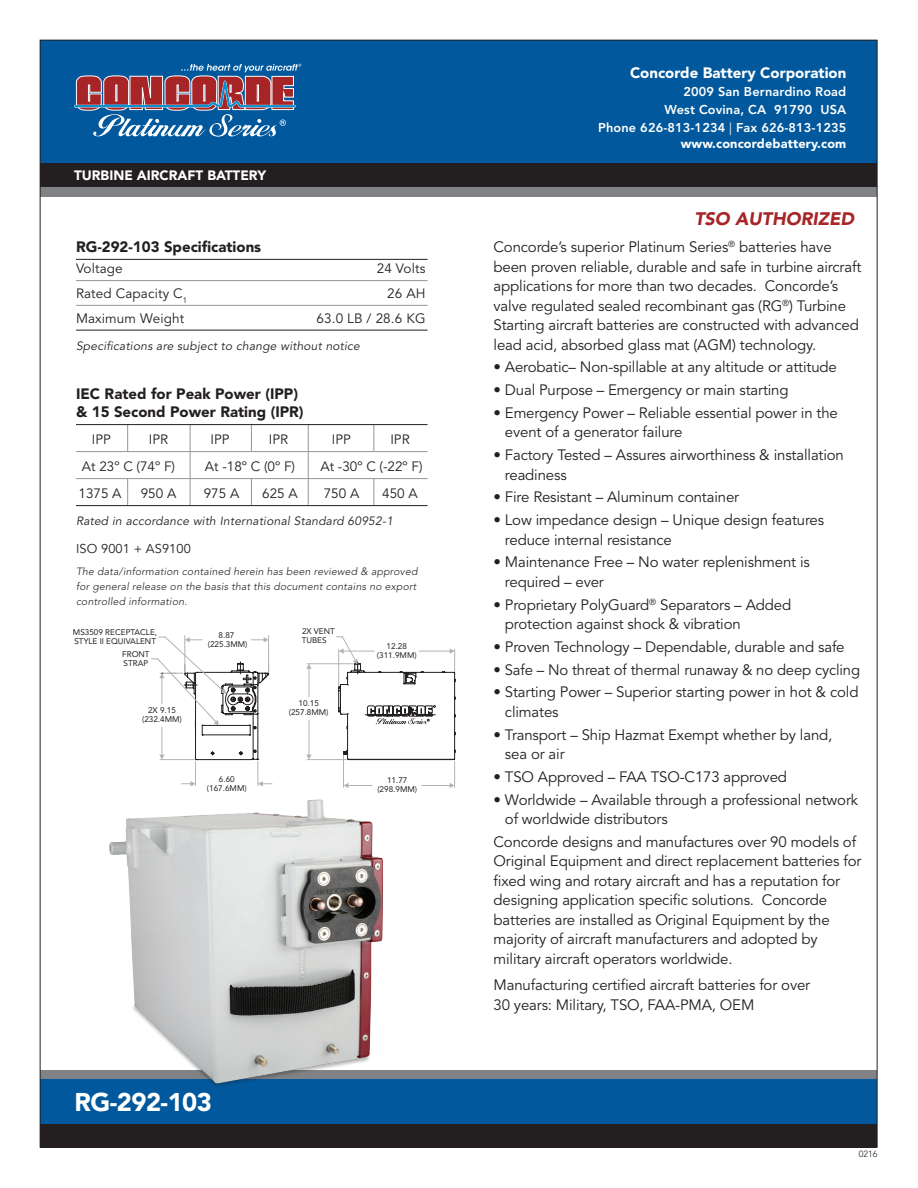
<style>
.page{position:relative;width:918px;height:1188px;background:#fff}
.page>*{position:absolute;margin:0;border:0;box-sizing:border-box;transform-origin:0 0}
.t1{font:900 25.5px "Avenir LT Std";letter-spacing:-.02em;color:#fff}
.t2{font:italic 900 18px "Avenir LT Std";color:#a72427}
.t3{font:15px/19.5px "Avenir LT Std";letter-spacing:-.01em;color:#231f20}
.t4{font:900 15px/18px "Avenir LT Std";color:#231f20}
.t5{font:900 15px "Avenir LT Std";color:#fff}
.t6{font:13.5px "Avenir LT Std";color:#231f20}
.t7{font:900 13.5px "Avenir LT Std";color:#fff}
.t8{font:800 12.75px/18px "Avenir LT Std";letter-spacing:.01em;color:#fff;text-align:right}
.t9{font:900 12.75px "Avenir LT Std";letter-spacing:.01em;color:#fff}
.t10{font:12.75px "Avenir LT Std";letter-spacing:.01em;color:#231f20}
.t11{font:italic 12px "Avenir LT Std";letter-spacing:.02em;color:#231f20}
.t12{font:italic 300 10.5px/15px "Avenir LT Std";letter-spacing:.02em;color:#231f20;text-align:justify}
.t13{font:300 9px "Avenir LT Std";color:#231f20}
.t14{font:8.1px/9.3px "Avenir LT Std";color:#231f20;text-align:center}
.s1{font-weight:400}
</style>
<div class="page">
<hr style="left:190px;top:425px;width:1px;height:80px;background:#939598">
<svg style="left:127px;top:479px;width:1px;height:26px"></svg>
<svg style="left:251px;top:479px;width:1px;height:26px"></svg>
<svg style="left:127px;top:425px;width:1px;height:26px"></svg>
<svg style="left:251px;top:425px;width:1px;height:26px"></svg>
<hr style="left:308px;top:424px;width:1px;height:81px;background:#939598">
<svg style="left:374px;top:425px;width:1px;height:26px"></svg>
<svg style="left:374px;top:479px;width:1px;height:26px"></svg>
<div style="left:40px;top:187px;width:837px;height:9px;background:#808285"></div>
<div style="left:40px;top:1070px;width:837px;height:10px;background:#808285"></div>
<div style="left:40px;top:40px;width:837px;height:124px;background:#01589c"></div>
<div style="left:40px;top:1080px;width:837px;height:67px;background:#01589c"></div>
<div style="left:40px;top:164px;width:837px;height:23px;background:#231f20"></div>
<div style="left:40px;top:1124px;width:837px;height:23px;background:#231f20"></div>
<svg style="left:74px;top:64px;width:227px;height:73px"></svg>
<img style="left:91px;top:799px;width:333px;height:287px">
<svg style="left:151px;top:636px;width:304px;height:152px"></svg>
<hr style="left:76px;top:259px;width:352px;height:1px;background:#231f20">
<hr style="left:76px;top:280px;width:352px;height:1px;background:#939598">
<hr style="left:76px;top:305px;width:352px;height:1px;background:#939598">
<hr style="left:76px;top:330px;width:352px;height:1px;background:#231f20">
<hr style="left:76px;top:424px;width:352px;height:1px;background:#231f20">
<hr style="left:76px;top:451px;width:352px;height:1px;background:#939598">
<hr style="left:76px;top:478px;width:352px;height:1px;background:#939598">
<hr style="left:76px;top:505px;width:352px;height:1px;background:#231f20">
<p class="t7" style="left:74px;top:168px;width:194px">TURBINE AIRCRAFT BATTERY</p>
<p class="t4" style="left:76px;top:238px;width:187px">RG-292-103 Specifications</p>
<p class="t6" style="left:76px;top:261px;width:48px">Voltage</p>
<p class="t6" style="left:377px;top:261px;width:50px">24 Volts</p>
<p class="t6" style="left:76px;top:286px;width:113px">Rated Capacity C<sub>1</sub></p>
<p class="t6" style="left:387px;top:286px;width:40px">26 AH</p>
<p class="t6" style="left:76px;top:311px;width:110px">Maximum Weight</p>
<p class="t6" style="left:317px;top:311px;width:110px">63.0 LB / 28.6 KG</p>
<p class="t11" style="left:76px;top:339px;width:285px">Specifications are subject to change without notice</p>
<p class="t4" style="left:76px;top:385px;width:229px">IEC Rated for Peak Power (IPP) &amp; 15 Second Power Rating (IPR)</p>
<p class="t6" style="left:92px;top:432px;width:21px">IPP</p>
<p class="t6" style="left:149px;top:432px;width:21px">IPR</p>
<p class="t6" style="left:210px;top:432px;width:21px">IPP</p>
<p class="t6" style="left:269px;top:432px;width:21px">IPR</p>
<p class="t6" style="left:332px;top:432px;width:21px">IPP</p>
<p class="t6" style="left:390px;top:432px;width:21px">IPR</p>
<p class="t6" style="left:82px;top:459px;width:95px">At 23º C (74º F)</p>
<p class="t6" style="left:205px;top:459px;width:92px">At -18º C (0º F)</p>
<p class="t6" style="left:320px;top:459px;width:104px">At -30º C (-22º F)</p>
<p class="t6" style="left:79px;top:486px;width:45px">1375 A</p>
<p class="t6" style="left:141px;top:486px;width:37px">950 A</p>
<p class="t6" style="left:204px;top:486px;width:37px">975 A</p>
<p class="t6" style="left:262px;top:486px;width:37px">625 A</p>
<p class="t6" style="left:324px;top:486px;width:37px">750 A</p>
<p class="t6" style="left:382px;top:486px;width:37px">450 A</p>
<p class="t11" style="left:76px;top:514px;width:319px">Rated in accordance with International Standard 60952-1</p>
<p class="t10" style="left:76px;top:541px;width:116px">ISO 9001 + AS9100</p>
<p class="t12" style="left:76px;top:564px;width:343px">The data/information contained herein has been reviewed &amp; approved for general release on the basis that this document contains no export controlled information.</p>
<p class="t14" style="left:73px;top:628px;width:86px">MS3509 RECEPTACLE,</p>
<p class="t14" style="left:302px;top:627px;width:34px">2X VENT</p>
<p class="t14" style="left:74px;top:637px;width:83px">STYLE II EQUIVALENT</p>
<p class="t14" style="left:208px;top:631px;width:41px">8.87 (225.3MM)</p>
<p class="t14" style="left:302px;top:636px;width:26px">TUBES</p>
<p class="t14" style="left:122px;top:650px;width:29px;line-height:8.7px;text-align:left">FRONT<br>STRAP</p>
<p class="t14" style="left:142px;top:705px;width:41px">2X 9.15 (232.4MM)</p>
<p class="t14" style="left:207px;top:774px;width:41px">6.60 (167.6MM)</p>
<p class="t14" style="left:289px;top:699px;width:41px">10.15 (257.8MM)</p>
<p class="t14" style="left:377px;top:641px;width:41px">12.28 (311.9MM)</p>
<p class="t14" style="left:377px;top:776px;width:41px">11.77 (298.9MM)</p>
<p class="t1" style="left:75px;top:1087px;width:139px">RG-292-103</p>
<p class="t5" style="left:630px;top:63px;width:218px">Concorde Battery Corporation</p>
<p class="t8" style="left:598px;top:82px;width:250px">2009 San Bernardino Road<br>West Covina, CA 91790 USA<br>Phone 626-813-1234 <span class="s1">|</span> Fax 626-813-1235</p>
<p class="t9" style="left:681px;top:136px;width:167px">www.concordebattery.com</p>
<p class="t2" style="left:694px;top:208px;width:161px">TSO AUTHORIZED</p>
<p class="t3" style="left:494px;top:238px;width:369px">Concorde’s superior Platinum Series<sup>®</sup> batteries have been proven reliable, durable and safe in turbine aircraft applications for more than two decades. Concorde’s valve regulated sealed recombinant gas (RG<sup>®</sup>) Turbine Starting aircraft batteries are constructed with advanced lead acid, absorbed glass mat (AGM) technology.</p>
<p class="t3" style="left:494px;top:358px;width:345px">• Aerobatic– Non-spillable at any altitude or attitude</p>
<p class="t3" style="left:494px;top:381px;width:297px">• Dual Purpose – Emergency or main starting</p>
<p class="t3" style="left:505px;top:403px;width:335px;text-indent:-11px">• Emergency Power – Reliable essential power in the event of a generator failure</p>
<p class="t3" style="left:505px;top:446px;width:341px;text-indent:-11px">• Factory Tested – Assures airworthiness &amp; installation readiness</p>
<p class="t3" style="left:494px;top:488px;width:247px">• Fire Resistant – Aluminum container</p>
<p class="t3" style="left:505px;top:511px;width:321px;text-indent:-11px">• Low impedance design – Unique design features reduce internal resistance</p>
<p class="t3" style="left:505px;top:553px;width:306px;text-indent:-11px">• Maintenance Free – No water replenishment is required – ever</p>
<p class="t3" style="left:505px;top:595px;width:288px;text-indent:-11px">• Proprietary PolyGuard<sup>®</sup> Separators – Added protection against shock &amp; vibration</p>
<p class="t3" style="left:494px;top:637px;width:353px">• Proven Technology – Dependable, durable and safe</p>
<p class="t3" style="left:494px;top:660px;width:368px">• Safe – No threat of thermal runaway &amp; no deep cycling</p>
<p class="t3" style="left:505px;top:683px;width:355px;text-indent:-11px">• Starting Power – Superior starting power in hot &amp; cold climates</p>
<p class="t3" style="left:505px;top:725px;width:329px;text-indent:-11px">• Transport – Ship Hazmat Exempt whether by land, sea or air</p>
<p class="t3" style="left:494px;top:767px;width:295px">• TSO Approved – FAA TSO-C173 approved</p>
<p class="t3" style="left:505px;top:790px;width:355px;text-indent:-11px">• Worldwide – Available through a professional network of worldwide distributors</p>
<p class="t3" style="left:494px;top:832px;width:369px">Concorde designs and manufactures over 90 models of Original Equipment and direct replacement batteries for fixed wing and rotary aircraft and has a reputation for designing application specific solutions. Concorde batteries are installed as Original Equipment by the majority of aircraft manufacturers and adopted by military aircraft operators worldwide.</p>
<p class="t3" style="left:494px;top:976px;width:318px">Manufacturing certified aircraft batteries for over<br>30 years: Military, TSO, FAA-PMA, OEM</p>
<p class="t13" style="left:859px;top:1149px;width:20px">0216</p>
</div>
